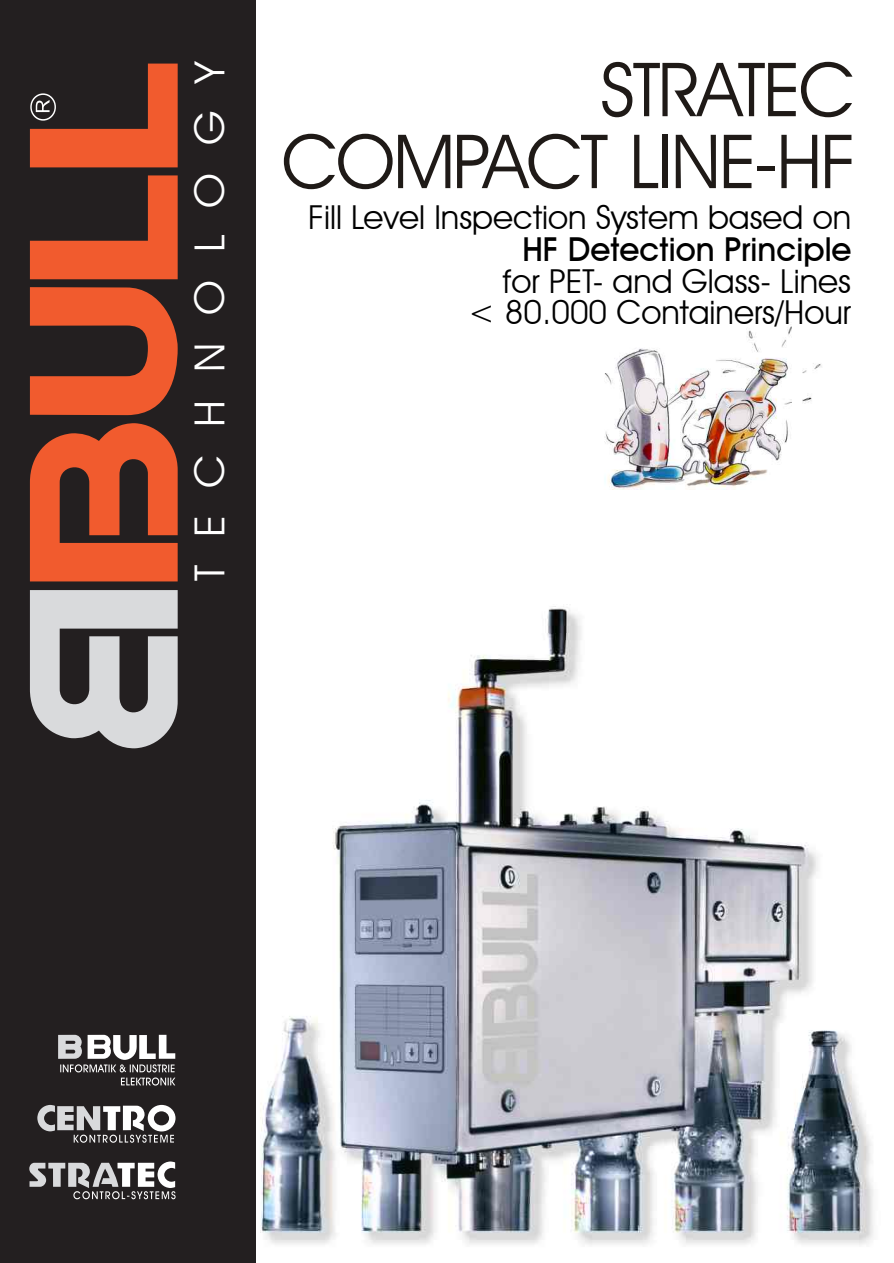
<style>
.page{position:relative;width:894px;height:1263px;background:#fff}
.page>*{position:absolute;margin:0;border:0;box-sizing:border-box;transform-origin:0 0}
.t1{font:75px/71.8px "Avant Garde Bk BT";letter-spacing:-.03em;color:#1f1a17;text-align:right}
.t2{font:41.4px "Avant Garde Bk BT";letter-spacing:.63em;color:#fff;scale:1.06 1}
.t3{font:33px/31.7px "Avant Garde Bk BT";color:#000;text-align:right}
.t4{font:33px "Avant Garde Md BT";color:#000}
</style>
<div class="page">
<img style="left:604px;top:326px;width:218px;height:163px">
<img style="left:255px;top:569px;width:619px;height:687px">
<div style="left:0;top:0;width:255px;height:1263px;background:#231f20"></div>
<svg style="left:30px;top:287px;width:148px;height:128px"></svg>
<svg style="left:30px;top:175px;width:148px;height:104px"></svg>
<svg style="left:30px;top:423px;width:148px;height:158px"></svg>
<svg style="left:30px;top:590px;width:148px;height:158px"></svg>
<svg style="left:30px;top:64px;width:148px;height:103px"></svg>
<svg style="left:29px;top:1162px;width:147px;height:37px"></svg>
<svg style="left:37px;top:1105px;width:139px;height:38px"></svg>
<svg style="left:58px;top:1035px;width:117px;height:51px"></svg>
<p class="t2" style="left:193px;top:581px;width:494px;rotate:-90deg">TECHNOLOGY</p>
<h1 class="t1" style="left:282px;top:61px;width:576px">STRATEC<br>COMPACT LINE-HF</h1>
<p class="t3" style="left:308px;top:205px;width:544px">Fill Level Inspection System based on</p>
<p class="t4" style="left:523px;top:236px;width:331px">HF Detection Principle</p>
<p class="t3" style="left:468px;top:268px;width:385px">for PET- and Glass- Lines &lt; 80.000 Containers/Hour</p>
</div>
